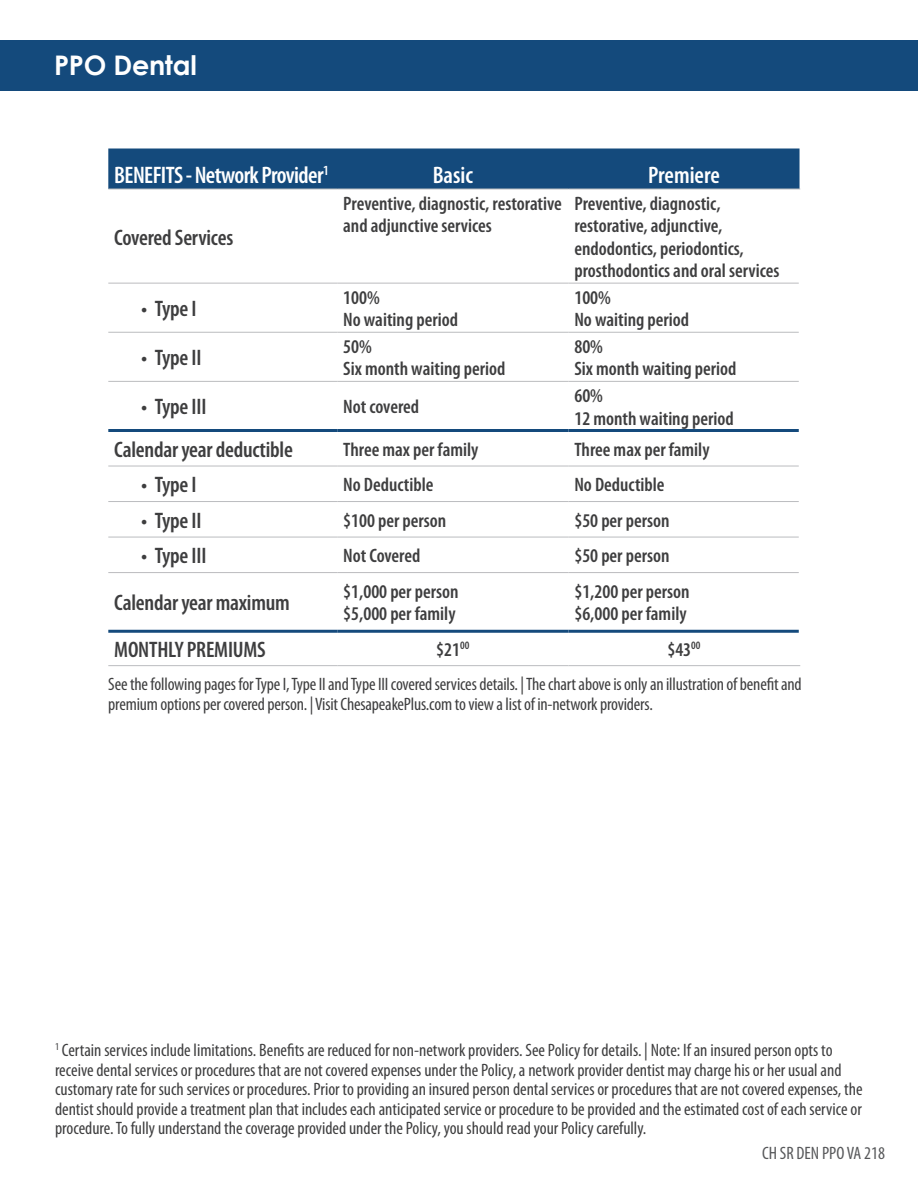
<style>
.page{position:relative;width:918px;height:1188px;background:#fff}
.page>*{position:absolute;margin:0;border:0;box-sizing:border-box;transform-origin:0 0}
.t1{font:700 27px "Century Gothic";letter-spacing:-.01em;color:#fff}
.t2{font:600 condensed 24px "Myriad Pro";letter-spacing:-.025em;color:#fff}
.t3{font:600 condensed 24px "Myriad Pro";color:#fff}
.t4{font:600 condensed 22.5px "Myriad Pro";letter-spacing:-.01em;color:#3e3e3f}
.t5{font:600 condensed 19.5px/22.5px "Myriad Pro";color:#3e3e3f}
.t6{font:condensed 18px/19.5px "Myriad Pro";color:#3e3e3f}
.t7{font:condensed 18px "Myriad Pro";color:#57585a}
</style>
<div class="page">
<div style="left:0;top:40px;width:918px;height:51px;background:#144a7c"></div>
<div style="left:108px;top:148px;width:692px;height:41px;background:#144a7c"></div>
<hr style="left:108px;top:189px;width:229px;height:1px;background:#bbbcbf">
<hr style="left:337px;top:189px;width:231px;height:1px;background:#bbbcbf">
<hr style="left:568px;top:189px;width:232px;height:1px;background:#bbbcbf">
<hr style="left:108px;top:283px;width:229px;height:1px;background:#bbbcbf">
<hr style="left:337px;top:283px;width:231px;height:1px;background:#bbbcbf">
<hr style="left:568px;top:283px;width:231px;height:1px;background:#bbbcbf">
<hr style="left:108px;top:332px;width:229px;height:1px;background:#bbbcbf">
<hr style="left:337px;top:332px;width:231px;height:1px;background:#bbbcbf">
<hr style="left:568px;top:332px;width:231px;height:1px;background:#bbbcbf">
<hr style="left:108px;top:381px;width:229px;height:1px;background:#bbbcbf">
<hr style="left:337px;top:381px;width:231px;height:1px;background:#bbbcbf">
<hr style="left:568px;top:381px;width:231px;height:1px;background:#bbbcbf">
<hr style="left:108px;top:466px;width:229px;height:1px;background:#bbbcbf">
<hr style="left:337px;top:466px;width:231px;height:1px;background:#bbbcbf">
<hr style="left:568px;top:466px;width:231px;height:1px;background:#bbbcbf">
<hr style="left:108px;top:501px;width:229px;height:1px;background:#bbbcbf">
<hr style="left:337px;top:501px;width:231px;height:1px;background:#bbbcbf">
<hr style="left:568px;top:501px;width:231px;height:1px;background:#bbbcbf">
<hr style="left:108px;top:537px;width:229px;height:1px;background:#bbbcbf">
<hr style="left:337px;top:537px;width:231px;height:1px;background:#bbbcbf">
<hr style="left:568px;top:537px;width:231px;height:1px;background:#bbbcbf">
<hr style="left:108px;top:572px;width:229px;height:1px;background:#bbbcbf">
<hr style="left:337px;top:572px;width:231px;height:1px;background:#bbbcbf">
<hr style="left:568px;top:572px;width:231px;height:1px;background:#bbbcbf">
<hr style="left:108px;top:665px;width:229px;height:1px;background:#bbbcbf">
<hr style="left:337px;top:665px;width:231px;height:1px;background:#bbbcbf">
<hr style="left:568px;top:665px;width:232px;height:1px;background:#bbbcbf">
<hr style="left:108px;top:429px;width:229px;height:3px;background:#144a7c">
<hr style="left:337px;top:429px;width:231px;height:3px;background:#144a7c">
<hr style="left:568px;top:429px;width:231px;height:3px;background:#144a7c">
<hr style="left:108px;top:630px;width:229px;height:3px;background:#144a7c">
<hr style="left:337px;top:630px;width:231px;height:3px;background:#144a7c">
<hr style="left:568px;top:630px;width:231px;height:3px;background:#144a7c">
<p class="t1" style="left:54px;top:44px;width:144px">PPO Dental</p>
<p class="t2" style="left:114px;top:162px;width:216px">BENEFITS - Network Provider<sup>1</sup></p>
<p class="t2" style="left:433px;top:162px;width:42px">Basic</p>
<p class="t3" style="left:648px;top:162px;width:73px">Premiere</p>
<p class="t4" style="left:114px;top:225px;width:120px">Covered Services</p>
<p class="t5" style="left:343px;top:192px;width:220px">Preventive, diagnostic, restorative and adjunctive services</p>
<p class="t5" style="left:574px;top:192px;width:207px">Preventive, diagnostic, restorative, adjunctive, endodontics, periodontics, prosthodontics and oral services</p>
<p class="t4" style="left:141px;top:296px;width:57px">• Type I</p>
<p class="t5" style="left:343px;top:286px;width:116px">100%<br>No waiting period</p>
<p class="t5" style="left:574px;top:286px;width:116px">100%<br>No waiting period</p>
<p class="t4" style="left:141px;top:345px;width:62px">• Type II</p>
<p class="t5" style="left:343px;top:336px;width:164px">50%<br>Six month waiting period</p>
<p class="t5" style="left:574px;top:336px;width:164px">80%<br>Six month waiting period</p>
<p class="t4" style="left:141px;top:395px;width:67px">• Type III</p>
<p class="t5" style="left:343px;top:396px;width:77px">Not covered</p>
<p class="t5" style="left:574px;top:385px;width:161px">60%<br>12 month waiting period</p>
<p class="t4" style="left:114px;top:437px;width:180px">Calendar year deductible</p>
<p class="t5" style="left:343px;top:438px;width:137px">Three max per family</p>
<p class="t5" style="left:574px;top:438px;width:137px">Three max per family</p>
<p class="t4" style="left:141px;top:472px;width:57px">• Type I</p>
<p class="t5" style="left:343px;top:474px;width:92px">No Deductible</p>
<p class="t5" style="left:574px;top:474px;width:92px">No Deductible</p>
<p class="t4" style="left:141px;top:508px;width:62px">• Type II</p>
<p class="t5" style="left:343px;top:509px;width:105px">$100 per person</p>
<p class="t5" style="left:574px;top:509px;width:97px">$50 per person</p>
<p class="t4" style="left:141px;top:544px;width:67px">• Type III</p>
<p class="t5" style="left:343px;top:545px;width:79px">Not Covered</p>
<p class="t5" style="left:574px;top:545px;width:97px">$50 per person</p>
<p class="t4" style="left:114px;top:591px;width:177px">Calendar year maximum</p>
<p class="t5" style="left:343px;top:581px;width:117px">$1,000 per person $5,000 per family</p>
<p class="t5" style="left:574px;top:581px;width:117px">$1,200 per person $6,000 per family</p>
<p class="t4" style="left:114px;top:637px;width:153px">MONTHLY PREMIUMS</p>
<p class="t5" style="left:436px;top:638px;width:35px">$21<sup>00</sup></p>
<p class="t5" style="left:667px;top:638px;width:35px">$43<sup>00</sup></p>
<p class="t6" style="left:108px;top:674px;width:695px;line-height:20.2px">See the following pages for Type I, Type II and Type III covered services details. | The chart above is only an illustration of benefit and premium options per covered person. | Visit ChesapeakePlus.com to view a list of in-network providers.</p>
<p class="t6" style="left:55px;top:1040px;width:809px"><sup>1</sup> Certain services include limitations. Benefits are reduced for non-network providers. See Policy for details. | Note: If an insured person opts to receive dental services or procedures that are not covered expenses under the Policy, a network provider dentist may charge his or her usual and customary rate for such services or procedures. Prior to providing an insured person dental services or procedures that are not covered expenses, the dentist should provide a treatment plan that includes each anticipated service or procedure to be provided and the estimated cost of each service or procedure. To fully understand the coverage provided under the Policy, you should read your Policy carefully.</p>
<p class="t7" style="left:762px;top:1143px;width:124px">CH SR DEN PPO VA 218</p>
</div>
